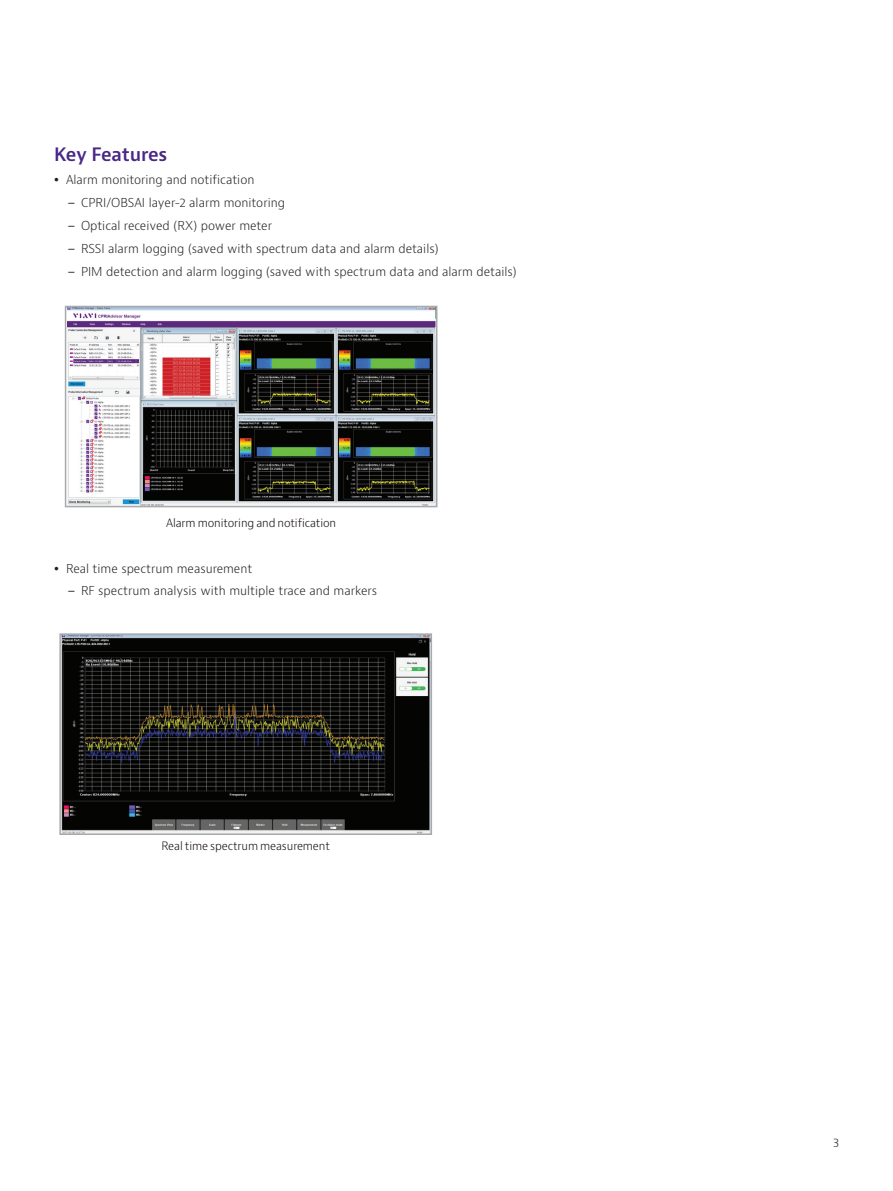
<style>
.page{position:relative;width:893px;height:1191px;background:#fff}
.page>*{position:absolute;margin:0;border:0;box-sizing:border-box;transform-origin:0 0}
.t1{font:600 18px "Bernino Sans";letter-spacing:-.015em;color:#4a2785}
.t2{font:300 12px "Bernino Sans";color:#231f20}
.t3{font:300 11.25px "Bernino Sans";letter-spacing:-.01em;color:#110a0c}
.s1{font-weight:400}
</style>
<div class="page">
<img style="left:68px;top:309px;width:366px;height:195px">
<div style="left:65px;top:306px;width:372px;height:201px;border:2px solid #a8a9ad"></div>
<img style="left:62px;top:636px;width:367px;height:196px">
<div style="left:59px;top:633px;width:373px;height:202px;border:2px solid #a8a9ad"></div>
<h1 class="t1" style="left:54px;top:143px;width:115px">Key Features</h1>
<p class="t2" style="left:54px;top:172px;width:202px">• Alarm monitoring and notification</p>
<p class="t2" style="left:67px;top:195px;width:219px"><span class="s1">–</span> CPRI/OBSAI layer-2 alarm monitoring</p>
<p class="t2" style="left:67px;top:218px;width:206px"><span class="s1">–</span> Optical received (RX) power meter</p>
<p class="t2" style="left:67px;top:241px;width:373px"><span class="s1">–</span> RSSI alarm logging (saved with spectrum data and alarm details)</p>
<p class="t2" style="left:67px;top:263px;width:451px"><span class="s1">–</span> PIM detection and alarm logging (saved with spectrum data and alarm details)</p>
<p class="t3" style="left:166px;top:515px;width:172px">Alarm monitoring and notification</p>
<p class="t2" style="left:54px;top:560px;width:200px">• Real time spectrum measurement</p>
<p class="t2" style="left:67px;top:583px;width:311px"><span class="s1">–</span> RF spectrum analysis with multiple trace and markers</p>
<p class="t3" style="left:161px;top:839px;width:170px">Real time spectrum measurement</p>
<p class="t2" style="left:833px;top:1134px;width:8px">3</p>
</div>
